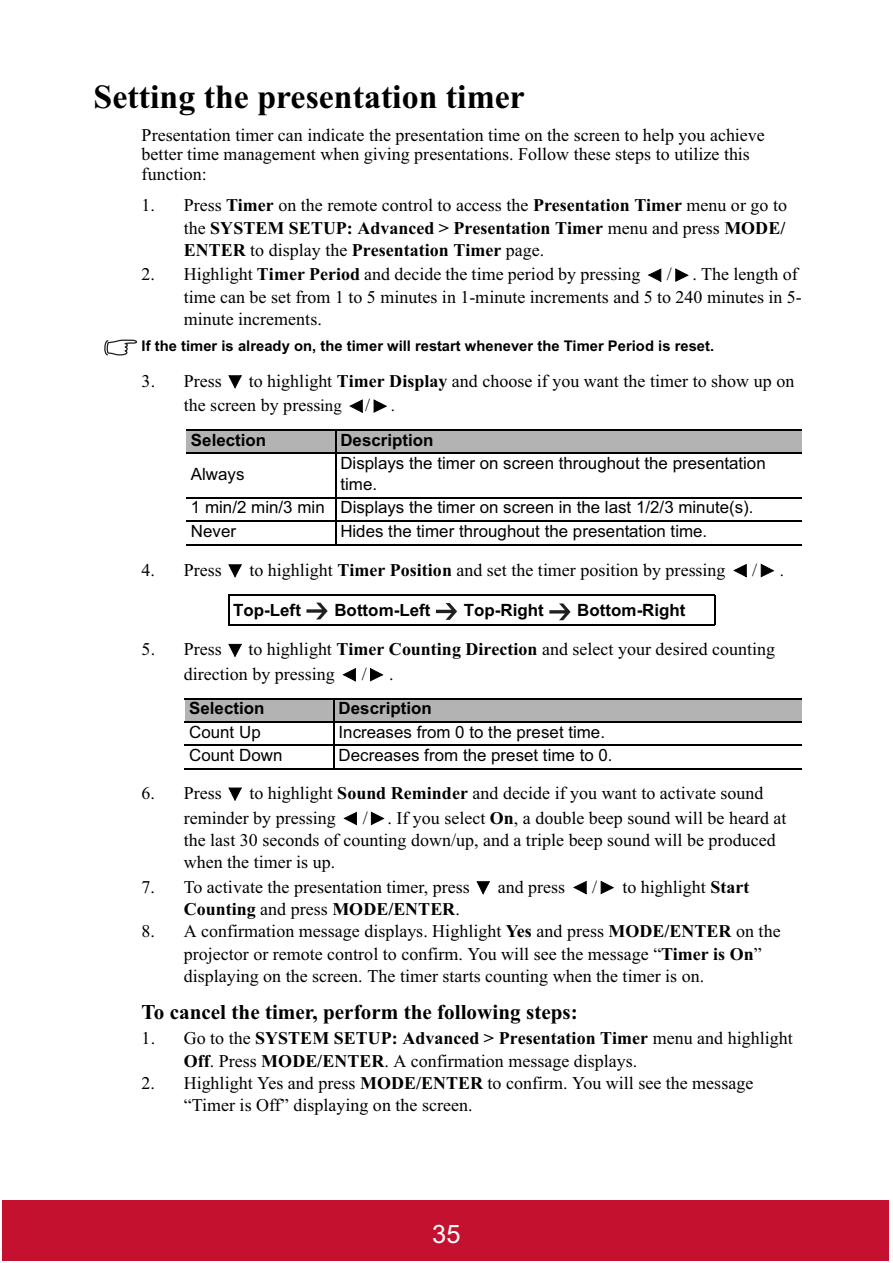
<style>
.page{position:relative;width:893px;height:1263px;background:#fff}
.page>*{position:absolute;margin:0;border:0;box-sizing:border-box;transform-origin:0 0}
.t1{font:700 33.75px "Times New Roman";color:#000}
.t2{font:25.5px "Arial";color:#fff}
.t3{font:700 21.15px "Times New Roman";color:#000}
.t4{font:17.85px/22.2px "Times New Roman";letter-spacing:.005em;color:#000}
.t5{font:700 17.85px/22.4px "Times New Roman";color:#000;text-align:justify}
.t6{font:16.95px/21.3px "Arial";color:#000}
.t7{font:700 16.95px "Arial";color:#000}
.t8{font:700 14.7px "Arial";letter-spacing:.005em;color:#000}
.s1{font-weight:400}
.s2{font-weight:700}
.s3{font-size:16.95px}
</style>
<div class="page">
<div style="left:187px;top:430px;width:149px;height:23px;background:#b3b3b3"></div>
<div style="left:336px;top:430px;width:466px;height:23px;background:#b3b3b3"></div>
<div style="left:185px;top:699px;width:149px;height:23px;background:#b3b3b3"></div>
<div style="left:334px;top:699px;width:468px;height:23px;background:#b3b3b3"></div>
<hr style="left:336px;top:430px;width:1px;height:115px;background:#000">
<hr style="left:187px;top:430px;width:615px;height:1px;background:#000">
<hr style="left:187px;top:453px;width:615px;height:1px;background:#000">
<hr style="left:187px;top:497px;width:615px;height:1px;background:#000">
<hr style="left:187px;top:521px;width:615px;height:1px;background:#000">
<hr style="left:187px;top:544px;width:615px;height:1px;background:#000">
<svg style="left:228px;top:595px;width:1px;height:29px"></svg>
<svg style="left:714px;top:595px;width:1px;height:29px"></svg>
<hr style="left:228px;top:594px;width:487px;height:1px;background:#000">
<hr style="left:228px;top:624px;width:487px;height:1px;background:#000">
<hr style="left:334px;top:698px;width:1px;height:71px;background:#000">
<hr style="left:185px;top:698px;width:617px;height:1px;background:#000">
<hr style="left:185px;top:722px;width:617px;height:1px;background:#000">
<hr style="left:185px;top:745px;width:617px;height:1px;background:#000">
<hr style="left:185px;top:768px;width:617px;height:1px;background:#000">
<svg style="left:647px;top:268px;width:14px;height:14px"></svg>
<svg style="left:675px;top:268px;width:14px;height:14px"></svg>
<svg style="left:104px;top:340px;width:33px;height:16px"></svg>
<svg style="left:228px;top:375px;width:14px;height:14px"></svg>
<svg style="left:349px;top:399px;width:14px;height:14px"></svg>
<svg style="left:374px;top:399px;width:13px;height:14px"></svg>
<svg style="left:228px;top:564px;width:14px;height:14px"></svg>
<svg style="left:733px;top:564px;width:14px;height:13px"></svg>
<svg style="left:761px;top:564px;width:13px;height:13px"></svg>
<svg style="left:306px;top:603px;width:22px;height:16px"></svg>
<svg style="left:436px;top:603px;width:21px;height:17px"></svg>
<svg style="left:549px;top:603px;width:21px;height:17px"></svg>
<svg style="left:228px;top:644px;width:14px;height:13px"></svg>
<svg style="left:342px;top:668px;width:14px;height:14px"></svg>
<svg style="left:370px;top:668px;width:13px;height:14px"></svg>
<svg style="left:228px;top:788px;width:14px;height:13px"></svg>
<svg style="left:343px;top:812px;width:14px;height:13px"></svg>
<svg style="left:371px;top:812px;width:13px;height:13px"></svg>
<svg style="left:476px;top:881px;width:14px;height:14px"></svg>
<svg style="left:573px;top:881px;width:14px;height:13px"></svg>
<svg style="left:601px;top:881px;width:13px;height:13px"></svg>
<div style="left:2px;top:1200px;width:887px;height:60px;background:#c41130"></div>
<h1 class="t1" style="left:94px;top:85px;width:433px">Setting the presentation timer</h1>
<p class="t4" style="left:142px;top:128px;width:625px;line-height:19px">Presentation timer can indicate the presentation time on the screen to help you achieve better time management when giving presentations. Follow these steps to utilize this function:</p>
<p class="t5" style="left:184px;top:196px;width:605px;text-indent:-42px"><span class="s1">1. Press</span> Timer <span class="s1">on the remote control to access the</span> Presentation Timer <span class="s1">menu or go to the</span> SYSTEM SETUP: Advanced &gt; Presentation Timer <span class="s1">menu and press</span> MODE/ ENTER <span class="s1">to display the</span> Presentation Timer <span class="s1">page.</span></p>
<p class="t4" style="left:142px;top:265px;width:500px">2. Highlight <span class="s2">Timer Period</span> and decide the time period by pressing</p>
<p class="t4" style="left:184px;top:265px;width:620px;text-indent:483px">/ . The length of time can be set from 1 to 5 minutes in 1-minute increments and 5 to 240 minutes in 5- minute increments.</p>
<p class="t8" style="left:142px;top:341px;width:574px">If the timer is already on, the timer will restart whenever the Timer Period is reset.</p>
<p class="t4" style="left:142px;top:371px;width:82px">3. Press</p>
<p class="t4" style="left:184px;top:370px;width:612px;line-height:24.6px;text-indent:65px">to highlight <span class="s2">Timer Display</span> and choose if you want the timer to show up on the screen by press<span class="s3">ing</span></p>
<p class="t4" style="left:365px;top:396px;width:31px">/ <span class="s3">.</span></p>
<p class="t7" style="left:191px;top:434px;width:77px">Selection</p>
<p class="t7" style="left:340px;top:434px;width:95px">Description</p>
<p class="t6" style="left:191px;top:465px;width:55px">Always</p>
<p class="t6" style="left:340px;top:454px;width:427px">Displays the timer on screen throughout the presentation time.</p>
<p class="t6" style="left:191px;top:498px;width:564px;line-height:23.2px">1 min/2 min/3 min Displays the timer on screen in the last 1/2/3 minute(s).<br>Never</p>
<p class="t6" style="left:340px;top:522px;width:368px">Hides the timer throughout the presentation time.</p>
<p class="t4" style="left:142px;top:561px;width:82px">4. Press</p>
<p class="t4" style="left:249px;top:561px;width:478px">to highlight <span class="s2">Timer Position</span> and set the timer position by pressing</p>
<p class="t4" style="left:752px;top:561px;width:33px">/ <span class="s3">.</span></p>
<p class="t7" style="left:233px;top:604px;width:69px">Top-Left</p>
<p class="t7" style="left:334px;top:604px;width:98px">Bottom-Left</p>
<p class="t7" style="left:464px;top:604px;width:81px">Top-Right</p>
<p class="t7" style="left:577px;top:604px;width:110px">Bottom-Right</p>
<p class="t4" style="left:184px;top:639px;width:593px;line-height:24.6px;text-indent:65px">to highlight <span class="s2">Timer Counting Direction</span> and select your desired counting direction by pressing</p>
<p class="t4" style="left:142px;top:640px;width:82px">5. Press</p>
<p class="t4" style="left:362px;top:665px;width:33px">/ .</p>
<p class="t7" style="left:189px;top:702px;width:77px">Selection</p>
<p class="t7" style="left:339px;top:702px;width:95px">Description</p>
<p class="t6" style="left:189px;top:723px;width:73px">Count Up</p>
<p class="t6" style="left:339px;top:723px;width:268px">Increases from 0 to the preset time.</p>
<p class="t6" style="left:189px;top:746px;width:95px">Count Down</p>
<p class="t6" style="left:339px;top:746px;width:275px">Decreases from the preset time to 0.</p>
<p class="t4" style="left:184px;top:783px;width:581px;line-height:24.6px;text-indent:66px">to highlight <span class="s2">Sound Reminder</span> and decide if you want to activate sound reminder by pressing</p>
<p class="t4" style="left:142px;top:784px;width:82px">6. Press</p>
<p class="t4" style="left:184px;top:808px;width:604px;text-indent:179px">/ . If you select <span class="s2">On</span>, a double beep sound will be heard at the last 30 seconds of counting down/up, and a triple beep sound will be produced when the timer is up.</p>
<p class="t4" style="left:142px;top:877px;width:330px">7. To activate the presentation timer, press</p>
<p class="t4" style="left:498px;top:877px;width:69px">and press</p>
<p class="t4" style="left:592px;top:877px;width:6px">/</p>
<p class="t4" style="left:622px;top:877px;width:129px">to highlight <span class="s2">Start</span></p>
<p class="t5" style="left:184px;top:900px;width:278px">Counting <span class="s1">and press</span> MODE/ENTER<span class="s1">.</span></p>
<p class="t4" style="left:184px;top:922px;width:598px;text-indent:-42px">8. A confirmation message displays. Highlight <span class="s2">Yes</span> and press <span class="s2">MODE/ENTER</span> on the projector or remote control to confirm. You will see the message “<span class="s2">Timer is On</span>” displaying on the screen. The timer starts counting when the timer is on.</p>
<p class="t3" style="left:142px;top:1005px;width:438px">To cancel the timer, perform the following steps:</p>
<p class="t4" style="left:184px;top:1029px;width:611px;text-indent:-42px">1. Go to the <span class="s2">SYSTEM SETUP: Advanced &gt; Presentation Timer</span> menu and highlight<br><span class="s2">Off</span>. Press <span class="s2">MODE/ENTER</span>. A confirmation message displays.</p>
<p class="t4" style="left:184px;top:1073px;width:571px;text-indent:-42px">2. Highlight Yes and press <span class="s2">MODE/ENTER</span> to confirm. You will see the message “Timer is Off” displaying on the screen.</p>
<h2 class="t2" style="left:432px;top:1225px;width:30px">35</h2>
</div>
